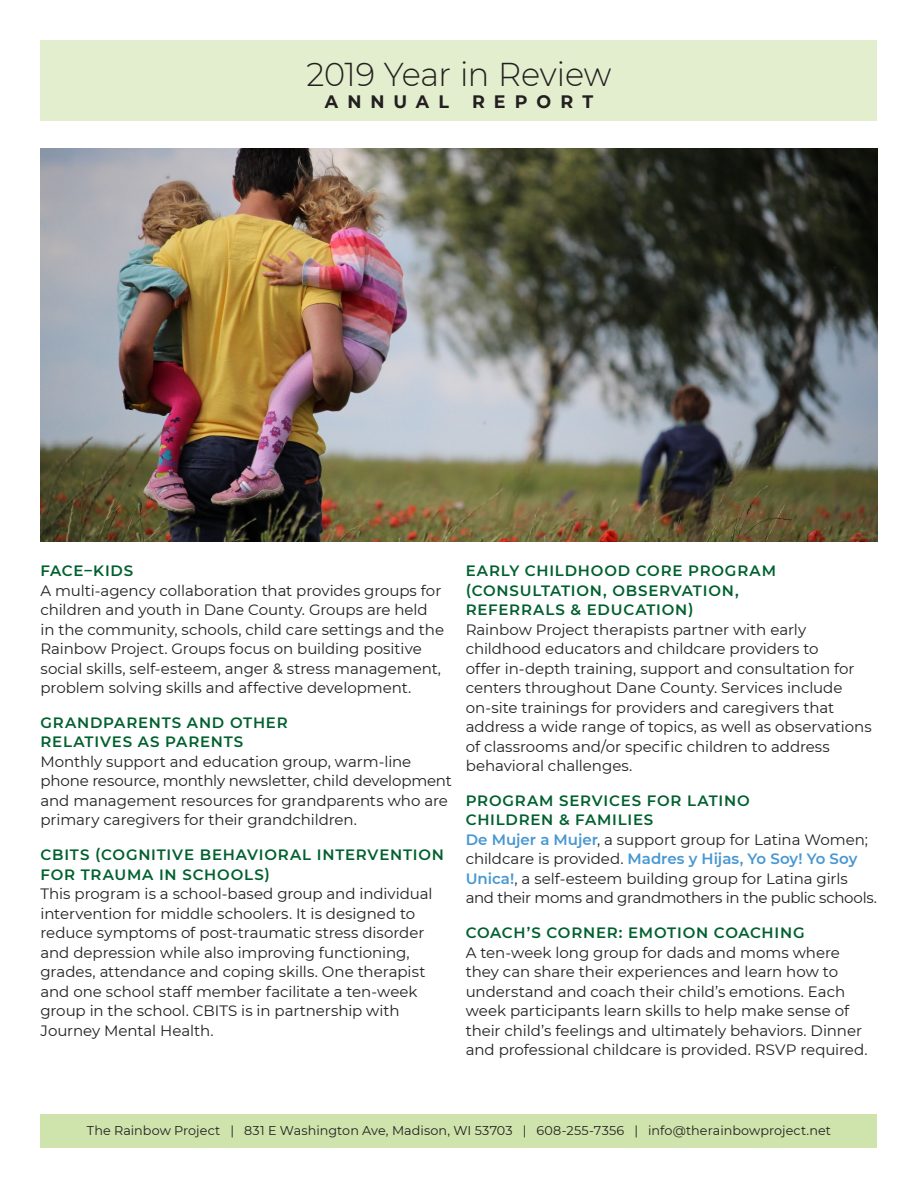
<style>
.page{position:relative;width:918px;height:1188px;background:#fff}
.page>*{position:absolute;margin:0;border:0;box-sizing:border-box;transform-origin:0 0}
.t1{font:300 33px "Montserrat";letter-spacing:-.01em;color:#231f20}
.t2{font:700 18px "Montserrat";letter-spacing:.52em;color:#231f20}
.t3{font:15px/19.5px "Montserrat";letter-spacing:-.005em;color:#231f20}
.t4{font:600 15px/19.5px "Montserrat";letter-spacing:.055em;color:#00602e}
.t5{font:12.75px "Montserrat";letter-spacing:.005em;color:#231f20}
.s1{font-weight:700}
.s2{font-weight:600;color:#4797d2}
</style>
<div class="page">
<div style="left:40px;top:1114px;width:838px;height:34px;background:#cfe4ac"></div>
<div style="left:40px;top:40px;width:838px;height:82px;background:#e2eecd"></div>
<img style="left:40px;top:148px;width:838px;height:393px">
<p class="t1" style="left:307px;top:52px;width:306px">2019 Year in Review</p>
<p class="t2" style="left:325px;top:88px;width:126px">ANNUAL</p>
<p class="t2" style="left:472px;top:88px;width:123px">REPORT</p>
<p class="t4" style="left:40px;top:560px;width:94px">FACE<span class="s1">–</span>KIDS</p>
<p class="t3" style="left:40px;top:580px;width:405px">A multi-agency collaboration that provides groups for children and youth in Dane County. Groups are held in the community, schools, child care settings and the Rainbow Project. Groups focus on building positive social skills, self-esteem, anger &amp; stress management, problem solving skills and affective development.</p>
<p class="t4" style="left:40px;top:712px;width:249px">GRANDPARENTS AND OTHER<br>RELATIVES AS PARENTS</p>
<p class="t3" style="left:40px;top:751px;width:413px">Monthly support and education group, warm-line phone resource, monthly newsletter, child development and management resources for grandparents who are primary caregivers for their grandchildren.</p>
<p class="t4" style="left:40px;top:844px;width:405px">CBITS (COGNITIVE BEHAVIORAL INTERVENTION<br>FOR TRAUMA IN SCHOOLS)</p>
<p class="t3" style="left:40px;top:883px;width:394px">This program is a school-based group and individual intervention for middle schoolers. It is designed to reduce symptoms of post-traumatic stress disorder and depression while also improving functioning, grades, attendance and coping skills. One therapist and one school staff member facilitate a ten-week group in the school. CBITS is in partnership with Journey Mental Health.</p>
<p class="t4" style="left:466px;top:560px;width:312px">EARLY CHILDHOOD CORE PROGRAM (CONSULTATION, OBSERVATION,<br>REFERRALS &amp; EDUCATION)</p>
<p class="t3" style="left:466px;top:619px;width:407px">Rainbow Project therapists partner with early childhood educators and childcare providers to<br>offer in-depth training, support and consultation for centers throughout Dane County. Services include on-site trainings for providers and caregivers that address a wide range of topics, as well as observations of classrooms and/or specific children to address behavioral challenges.</p>
<p class="t4" style="left:466px;top:790px;width:285px">PROGRAM SERVICES FOR LATINO<br>CHILDREN &amp; FAMILIES</p>
<p class="t3" style="left:466px;top:829px;width:413px"><span class="s2">De Mujer a Mujer</span>, a support group for Latina Women; childcare is provided. <span class="s2">Madres y Hijas, Yo Soy! Yo Soy Unica!</span>, a self-esteem building group for Latina girls and their moms and grandmothers in the public schools.</p>
<p class="t4" style="left:466px;top:922px;width:340px">COACH’S CORNER: EMOTION COACHING</p>
<p class="t3" style="left:466px;top:942px;width:403px">A ten-week long group for dads and moms where they can share their experiences and learn how to understand and coach their child’s emotions. Each week participants learn skills to help make sense of their child’s feelings and ultimately behaviors. Dinner and professional childcare is provided. RSVP required.</p>
<p class="t5" style="left:87px;top:1122px;width:746px">The Rainbow Project | 831 E Washington Ave, Madison, WI 53703 | 608-255-7356 | info@therainbowproject.net</p>
</div>
